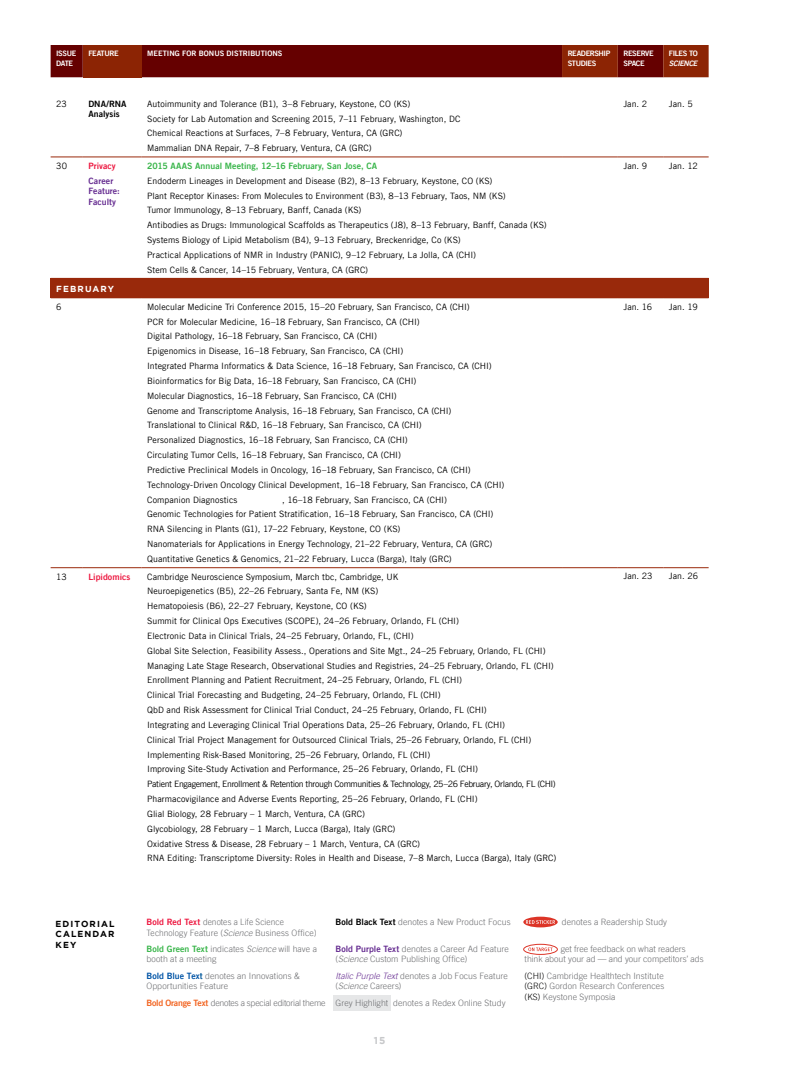
<style>
.page{position:relative;width:810px;height:1080px;background:#fff}
.page>*{position:absolute;margin:0;border:0;box-sizing:border-box;transform-origin:0 0}
.t1{font:700 10px "Gotham";color:#c7c8ca}
.t2{font:8.75px/14.9px "Trade Gothic";letter-spacing:.005em;color:#000}
.t3{font:300 8.75px/10.6px "Trade Gothic";letter-spacing:.005em;color:#6d6e71}
.t4{font:300 8.75px/10.6px "Trade Gothic";letter-spacing:.005em;color:#6d6e71;scale:.96 1}
.t5{font:700 8.75px "Trade Gothic";letter-spacing:-.01em;color:#39b54a}
.t6{font:700 8.75px/10.6px "Trade Gothic";color:#662d91}
.t7{font:700 8.75px/10.6px "Gotham";letter-spacing:.125em;color:#000;text-align:justify}
.t8{font:700 8.75px "Trade Gothic";color:#ed1941}
.t9{font:700 8.75px/10.6px "Trade Gothic";color:#000}
.t10{font:700 8.75px "Gotham";letter-spacing:.125em;color:#fff}
.t11{font:700 7.5px/10px "Trade Gothic";letter-spacing:-.04em;color:#fff}
.t12{font:700 7.5px "Trade Gothic";letter-spacing:.005em;color:#fff}
.t13{font:italic 700 7.5px "Trade Gothic";letter-spacing:-.05em;color:#fff}
.s1{font-weight:700;color:#ed1941}
.s2{font-style:italic}
.s3{font-weight:700;color:#000}
.s4{font-weight:700;color:#39b54a}
.s5{font-weight:700;color:#662d91}
.s6{font-weight:700;color:#0054a6}
.s7{font-weight:700;color:#005699}
.s8{font-style:italic;color:#662d91}
.s9{color:#000}
.s10{font-weight:700;color:#f26522}
</style>
<div class="page">
<svg style="left:51px;top:45px;width:658px;height:32px;background:#6e0901"></svg>
<div style="left:51px;top:278px;width:658px;height:20px;background:#99290b"></div>
<hr style="left:51px;top:157px;width:32px;height:1px;background:#99290b">
<hr style="left:83px;top:157px;width:59px;height:1px;background:#99290b">
<hr style="left:142px;top:157px;width:420px;height:1px;background:#99290b">
<hr style="left:562px;top:157px;width:56px;height:1px;background:#99290b">
<hr style="left:618px;top:157px;width:45px;height:1px;background:#99290b">
<hr style="left:663px;top:157px;width:46px;height:1px;background:#99290b">
<hr style="left:51px;top:567px;width:32px;height:1px;background:#99290b">
<hr style="left:83px;top:567px;width:59px;height:1px;background:#99290b">
<hr style="left:142px;top:567px;width:420px;height:1px;background:#99290b">
<hr style="left:562px;top:567px;width:56px;height:1px;background:#99290b">
<hr style="left:618px;top:567px;width:45px;height:1px;background:#99290b">
<hr style="left:663px;top:567px;width:46px;height:1px;background:#99290b">
<div style="left:333px;top:995px;width:57px;height:16px;background:#e6e7e8"></div>
<svg style="left:524px;top:944px;width:33px;height:10px"></svg>
<div style="left:523px;top:944px;width:35px;height:11px;border:1px solid #dc3427;border-radius:50%"></div>
<svg style="left:528px;top:948px;width:25px;height:3px"></svg>
<div style="left:523px;top:917px;width:35px;height:10px;background:#dc3427;border-radius:50%"></div>
<svg style="left:526px;top:920px;width:29px;height:4px"></svg>
<p class="t11" style="left:56px;top:49px;width:22px">Issue<br>Date</p>
<p class="t11" style="left:88px;top:49px;width:32px">Feature</p>
<p class="t12" style="left:147px;top:50px;width:137px">Meeti ng for Bonus Distributions</p>
<p class="t11" style="left:568px;top:49px;width:44px">Readershi p<br>Studi es</p>
<p class="t11" style="left:623px;top:49px;width:32px">Reserve<br>Space</p>
<p class="t11" style="left:669px;top:49px;width:30px">Fi les to</p>
<p class="t13" style="left:669px;top:60px;width:30px">SCIENCE</p>
<p class="t2" style="left:56px;top:97px;width:12px">23</p>
<p class="t9" style="left:88px;top:99px;width:33px">DNA/RNA<br>Analysis</p>
<p class="t2" style="left:147px;top:97px;width:315px">Autoimmunity and Tolerance (B1), 3–8 February, Keystone, CO (KS)<br>Society for Lab Automation and Screening 2015, 7–11 February, Washington, DC Chemical Reactions at Surfaces, 7–8 February, Ventura, CA (GRC)<br>Mammalian DNA Repair, 7–8 February, Ventura, CA (GRC)</p>
<p class="t2" style="left:623px;top:97px;width:25px">Jan. 2</p>
<p class="t2" style="left:669px;top:97px;width:25px">Jan. 5</p>
<p class="t2" style="left:56px;top:159px;width:12px">30</p>
<p class="t8" style="left:88px;top:162px;width:29px">Privacy</p>
<p class="t6" style="left:88px;top:176px;width:33px">Career<br>Feature:<br>Faculty</p>
<p class="t2" style="left:623px;top:159px;width:25px">Jan. 9</p>
<p class="t2" style="left:669px;top:159px;width:30px">Jan. 12</p>
<p class="t5" style="left:147px;top:162px;width:30px">2015 AAAS</p>
<p class="t5" style="left:195px;top:162px;width:178px">Annual Meeting, 12–16 February, San Jose, CA</p>
<p class="t2" style="left:147px;top:174px;width:401px">Endoderm Lineages in Development and Disease (B2), 8–13 February, Keystone, CO (KS)<br>Plant Receptor Kinases: From Molecules to Environment (B3), 8–13 February, Taos, NM (KS)<br>Tumor Immunology, 8–13 February, Banff, Canada (KS)<br>Antibodies as Drugs: Immunological Scaffolds as Therapeutics (J8), 8–13 February, Banff, Canada (KS)<br>Systems Biology of Lipid Metabolism (B4), 9–13 February, Breckenridge, Co (KS)<br>Practical Applications of NMR in Industry (PANIC), 9–12 February, La Jolla, CA (CHI)<br>Stem Cells &amp; Cancer, 14–15 February, Ventura, CA (GRC)</p>
<p class="t10" style="left:56px;top:284px;width:59px">FEBRUARY</p>
<p class="t2" style="left:56px;top:300px;width:7px">6</p>
<p class="t2" style="left:147px;top:300px;width:359px">Molecular Medicine Tri Conference 2015, 15–20 February, San Francisco, CA (CHI)<br>PCR for Molecular Medicine, 16–18 February, San Francisco, CA (CHI)<br>Digital Pathology, 16–18 February, San Francisco, CA (CHI)<br>Epigenomics in Disease, 16–18 February, San Francisco, CA (CHI)<br>Integrated Pharma Informatics &amp; Data Science, 16–18 February, San Francisco, CA (CHI)<br>Bioinformatics for Big Data, 16–18 February, San Francisco, CA (CHI)<br>Molecular Diagnostics, 16–18 February, San Francisco, CA (CHI)<br>Genome and Transcriptome Analysis, 16–18 February, San Francisco, CA (CHI)<br>Translational to Clinical R&amp;D, 16–18 February, San Francisco, CA (CHI)<br>Personalized Diagnostics, 16–18 February, San Francisco, CA (CHI)<br>Circulating Tumor Cells, 16–18 February, San Francisco, CA (CHI)<br>Predictive Preclinical Models in Oncology, 16–18 February, San Francisco, CA (CHI)<br>Technology-Driven Oncology Clinical Development, 16–18 February, San Francisco, CA (CHI)<br>Companion Diagnostics</p>
<p class="t2" style="left:147px;top:493px;width:348px;text-indent:135px">, 16–18 February, San Francisco, CA (CHI)<br>Genomic Technologies for Patient Stratification, 16–18 February, San Francisco, CA (CHI)<br>RNA Silencing in Plants (G1), 17–22 February, Keystone, CO (KS)<br>Nanomaterials for Applications in Energy Technology, 21–22 February, Ventura, CA (GRC)<br>Quantitative Genetics &amp; Genomics, 21–22 February, Lucca (Barga), Italy (GRC)</p>
<p class="t2" style="left:623px;top:300px;width:30px">Jan. 16</p>
<p class="t2" style="left:669px;top:300px;width:30px">Jan. 19</p>
<p class="t2" style="left:56px;top:570px;width:12px">13</p>
<p class="t8" style="left:88px;top:573px;width:44px">Lipidomics</p>
<p class="t2" style="left:147px;top:570px;width:411px">Cambridge Neuroscience Symposium, March tbc, Cambridge, UK<br>Neuroepigenetics (B5), 22–26 February, Santa Fe, NM (KS)<br>Hematopoiesis (B6), 22–27 February, Keystone, CO (KS)<br>Summit for Clinical Ops Executives (SCOPE), 24–26 February, Orlando, FL (CHI)<br>Electronic Data in Clinical Trials, 24–25 February, Orlando, FL, (CHI)<br>Global Site Selection, Feasibility Assess., Operations and Site Mgt., 24–25 February, Orlando, FL (CHI)<br>Managing Late Stage Research, Observational Studies and Registries, 24–25 February, Orlando, FL (CHI)<br>Enrollment Planning and Patient Recruitment, 24–25 February, Orlando, FL (CHI)<br>Clinical Trial Forecasting and Budgeting, 24–25 February, Orlando, FL (CHI)<br>QbD and Risk Assessment for Clinical Trial Conduct, 24–25 February, Orlando, FL (CHI)<br>Integrating and Leveraging Clinical Trial Operations Data, 25–26 February, Orlando, FL (CHI)<br>Clinical Trial Project Management for Outsourced Clinical Trials, 25–26 February, Orlando, FL (CHI)<br>Implementing Risk-Based Monitoring, 25–26 February, Orlando, FL (CHI)<br>Improving Site-Study Activation and Performance, 25–26 February, Orlando, FL (CHI)<br>Patient Engagement, Enrollment &amp; Retention through Communities &amp; Technology, 25–26 February, Orlando, FL (CHI)<br>Pharmacovigilance and Adverse Events Reporting, 25–26 February, Orlando, FL (CHI)<br>Glial Biology, 28 February – 1 March, Ventura, CA (GRC)<br>Glycobiology, 28 February – 1 March, Lucca (Barga), Italy (GRC)<br>Oxidative Stress &amp; Disease, 28 February – 1 March, Ventura, CA (GRC)<br>RNA Editing: Transcriptome Diversity: Roles in Health and Disease, 7–8 March, Lucca (Barga), Italy (GRC)</p>
<p class="t2" style="left:623px;top:570px;width:31px">Jan. 23</p>
<p class="t2" style="left:669px;top:570px;width:31px">Jan. 26</p>
<p class="t7" style="left:56px;top:918px;width:61px">EDITORIAL CALENDAR KEY</p>
<p class="t4" style="left:146px;top:917px;width:179px"><span class="s1">Bold Red Text</span> denotes a Life Science<br>Technology Feature (<span class="s2">Science</span> Business Office)</p>
<p class="t3" style="left:336px;top:917px;width:177px"><span class="s3">Bold Black Text</span> denotes a New Product Focus</p>
<p class="t3" style="left:562px;top:917px;width:107px">denotes a Readership Study</p>
<p class="t3" style="left:146px;top:944px;width:172px"><span class="s4">Bold Green Text</span> indicates <span class="s2">Science</span> will have a booth at a meeting</p>
<p class="t3" style="left:336px;top:944px;width:175px"><span class="s5">Bold Purple Text</span> denotes a Career Ad Feature (<span class="s2">Science</span> Custom Publishing Office)</p>
<p class="t3" style="left:525px;top:944px;width:181px;text-indent:36px">get free feedback on what readers think about your ad — and your competitors’ ads</p>
<p class="t3" style="left:146px;top:971px;width:155px"><span class="s6">Bold Blue Tex</span><span class="s7">t</span> denotes an Innovations &amp;<br>Opportunities Feature</p>
<p class="t3" style="left:336px;top:971px;width:174px"><span class="s8">Italic Purple Text</span> denotes a Job Focus Feature (<span class="s2">Science</span> Careers)</p>
<p class="t3" style="left:525px;top:971px;width:141px;text-align:justify"><span class="s9">(CHI)</span> Cambridge Healthtech Institute <span class="s9">(GRC)</span> Gordon Research Conferences <span class="s9">(KS)</span> Keystone Symposia</p>
<p class="t3" style="left:146px;top:998px;width:361px"><span class="s10">Bold Orange Text</span> denotes a special editorial theme Grey Highlight denotes a Redex Online Study</p>
<p class="t1" style="left:374px;top:1035px;width:13px">15</p>
</div>
